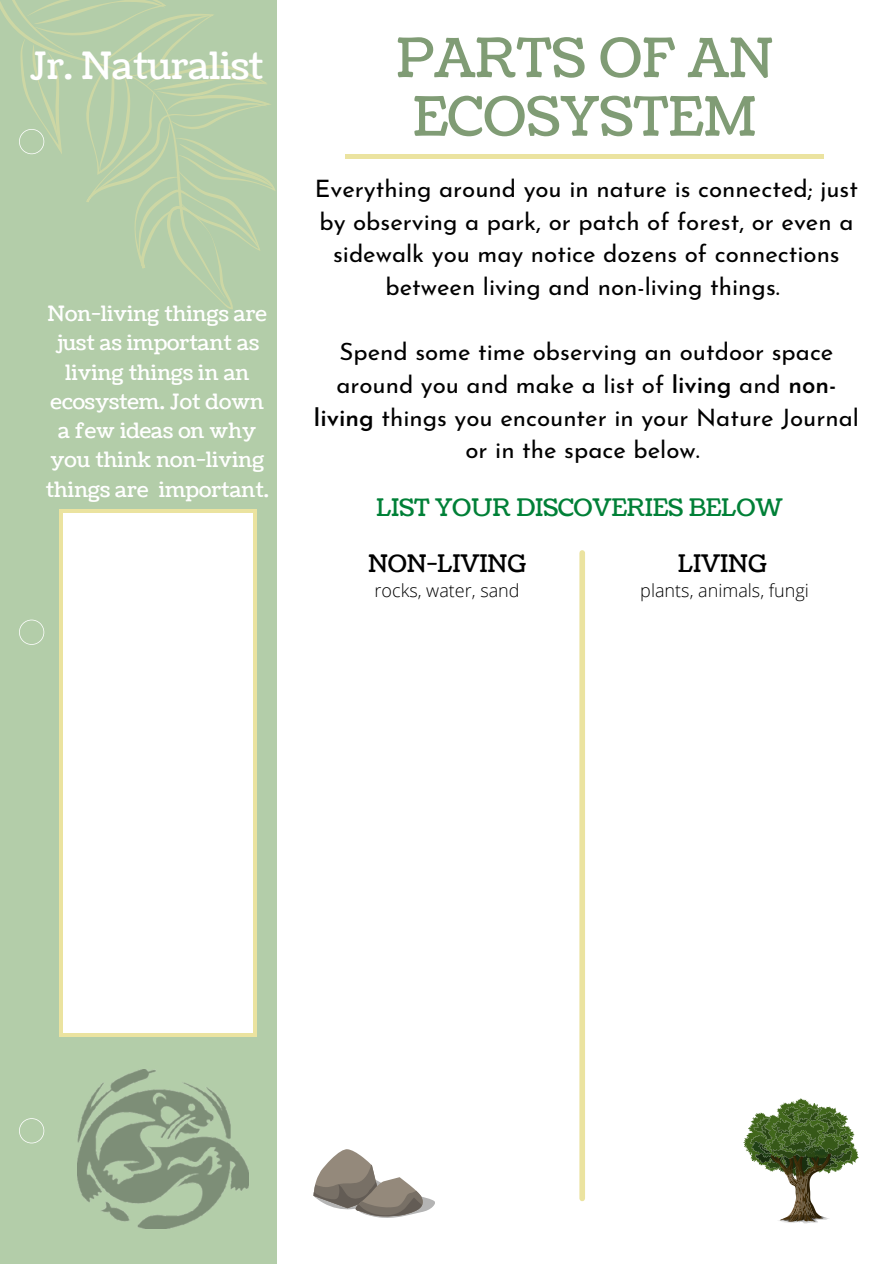
<style>
.page{position:relative;width:894px;height:1264px;background:#fff}
.page>*{position:absolute;margin:0;border:0;box-sizing:border-box;transform-origin:0 0}
.t1{font:54px/58.5px "Coustard";color:#809c75;text-align:center}
.t2{font:37.35px "Coustard";letter-spacing:-.01em;color:#fff}
.t3{font:24px/32.7px "Josefin Sans";color:#000;text-align:center}
.t4{font:24px "Coustard";letter-spacing:-.01em;color:#008037}
.t5{font:24px "Coustard";letter-spacing:-.01em;color:#000}
.t6{font:21px/29.2px "Coustard";color:#fff;text-align:center}
.t7{font:300 18px "Open Sans";color:#000}
.s1{font-weight:600}
</style>
<div class="page">
<div style="left:0;top:0;width:893px;height:1263px;background:#b3cda9"></div>
<div style="left:277px;top:0;width:616px;height:1263px;background:#fff"></div>
<div style="left:345px;top:154px;width:479px;height:5px;background:#ebe3a0"></div>
<img style="left:77px;top:1069px;width:171px;height:159px">
<div style="left:59px;top:509px;width:197px;height:527px;background:linear-gradient(to right,#ebe3a0,#ebe3a0)"></div>
<div style="left:63px;top:512px;width:189px;height:520px;background:#fff"></div>
<svg style="left:19px;top:0;width:256px;height:309px"></svg>
<svg style="left:19px;top:619px;width:25px;height:26px"></svg>
<svg style="left:19px;top:1118px;width:25px;height:25px"></svg>
<div style="left:579px;top:553px;width:6px;height:645px;background:#ebe3a0"></div>
<svg style="left:313px;top:1149px;width:121px;height:68px"></svg>
<svg style="left:743px;top:1098px;width:115px;height:126px"></svg>
<p class="t2" style="left:30px;top:41px;width:235px">Jr. Naturalist</p>
<p class="t6" style="left:46px;top:299px;width:224px">Non-living things are just as important as living things in an ecosystem. Jot down a few ideas on why you think non-living things are important.</p>
<p class="t1" style="left:396px;top:30px;width:379px">PARTS OF AN<br>ECOSYSTEM</p>
<p class="t3" style="left:315px;top:174px;width:544px">Everything around you in nature is connected; just by observing a park, or patch of forest, or even a sidewalk you may notice dozens of connections between living and non-living things.</p>
<p class="t3" style="left:314px;top:338px;width:546px">Spend some time observing an outdoor space around you and make a list of <span class="s1">living</span> and <span class="s1">non&shy;living</span> things you encounter in your Nature Journal or in the space below.</p>
<p class="t4" style="left:376px;top:492px;width:408px">LIST YOUR DISCOVERIES BELOW</p>
<p class="t5" style="left:368px;top:548px;width:160px">NON-LIVING</p>
<p class="t5" style="left:677px;top:548px;width:90px">LIVING</p>
<p class="t7" style="left:374px;top:577px;width:146px">rocks, water, sand</p>
<p class="t7" style="left:640px;top:577px;width:170px">plants, animals, fungi</p>
</div>
